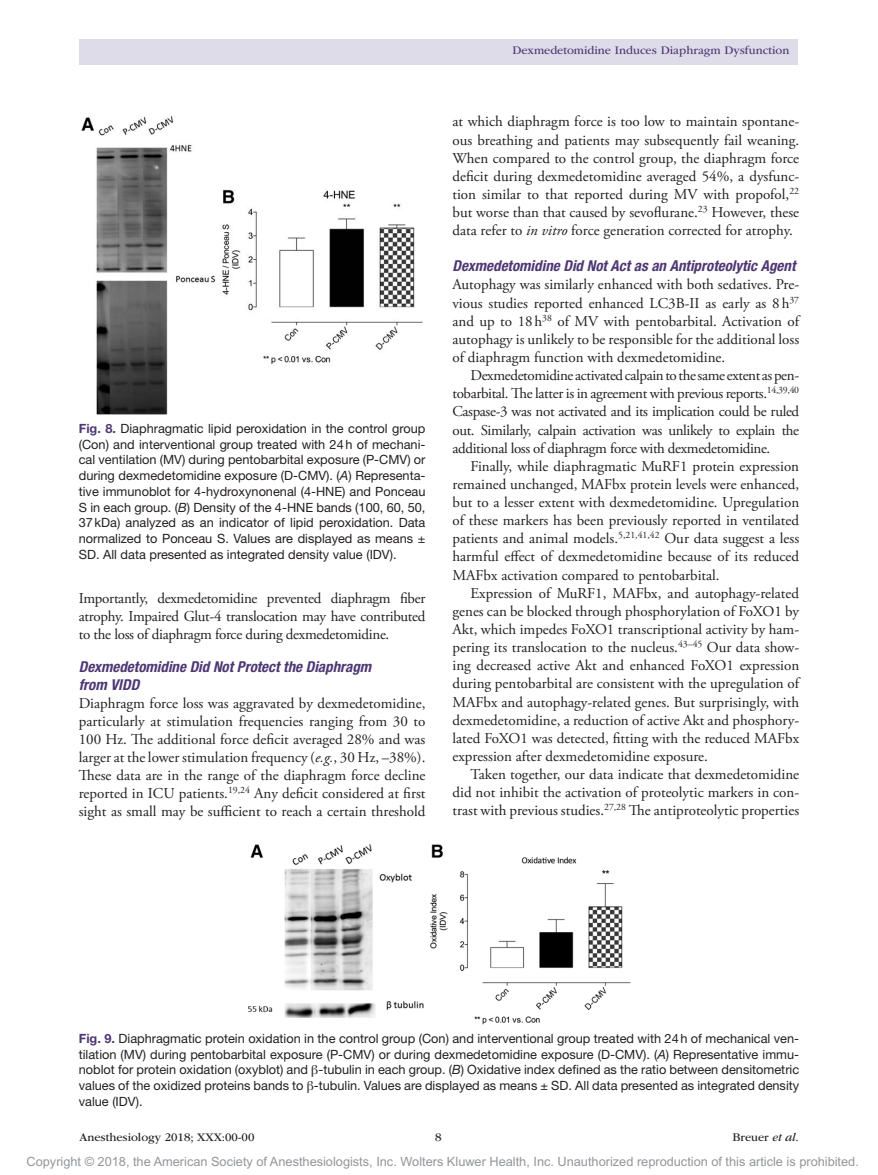
<style>
.page{position:relative;width:878px;height:1175px;background:#fff}
.page>*{position:absolute;margin:0;border:0;box-sizing:border-box;transform-origin:0 0}
.t1{font:15px/18.1px "Adobe Garamond Pro";color:#231f20;text-align:justify}
.t2{font:italic 700 condensed 15px/18px "Helvetica Neue LT Std";color:#4e3773}
.t3{font:12.75px/15.8px "Helvetica Neue LT Std";color:#231f20;text-align:justify}
.t4{font:12.75px "Arial MT Std";color:#939598}
.t5{font:12px "ITC Garamond Std";color:#4e3773}
.t6{font:12px "ITC Garamond Std";color:#231f20}
.s1{font-weight:700;color:#4e3773}
.s2{font-style:italic}
.s3{font-family:"Gandhari Unicode"}
</style>
<div class="page">
<div style="left:79px;top:39px;width:718px;height:25px;background:#dfdce9"></div>
<img style="left:248px;top:844px;width:383px;height:180px">
<img style="left:82px;top:116px;width:340px;height:299px">
<p class="t3" style="left:79px;top:420px;width:348px"><span class="s1">Fig. 8.</span> Diaphragmatic lipid peroxidation in the control group (Con) and interventional group treated with 24h of mechani&shy;cal ventilation (MV) during pentobarbital exposure (P-CMV) or during dexmedetomidine exposure (D-CMV). (<span class="s2">A</span>) Representa&shy;tive immunoblot for 4-hydroxynonenal (4-HNE) and Ponceau S in each group. (<span class="s2">B</span>) Density of the 4-HNE bands (100, 60, 50, 37kDa) analyzed as an indicator of lipid peroxidation. Data normalized to Ponceau S. Values are displayed as means ± SD. All data presented as integrated density value (IDV).</p>
<p class="t1" style="left:79px;top:589px;width:348px">Importantly, dexmedetomidine prevented diaphragm fiber atrophy. Impaired Glut-4 translocation may have contributed to the loss of diaphragm force during dexmedetomidine.</p>
<p class="t2" style="left:79px;top:657px;width:294px">Dexmedetomidine Did Not Protect the Diaphragm from VIDD</p>
<p class="t1" style="left:79px;top:694px;width:348px">Diaphragm force loss was aggravated by dexmedetomidine, particularly at stimulation frequencies ranging from 30 to 100 Hz. The additional force deficit averaged 28% and was larger at the lower stimulation frequency (<span class="s2">e.g.</span>, 30 Hz, –38%).<br>These data are in the range of the diaphragm force decline reported in ICU patients.<sup>19,24</sup> Any deficit considered at first sight as small may be sufficient to reach a certain threshold</p>
<p class="t5" style="left:512px;top:44px;width:278px">Dexmedetomidine Induces Diaphragm Dysfunction</p>
<p class="t1" style="left:452px;top:113px;width:348px">at which diaphragm force is too low to maintain spontane&shy;ous breathing and patients may subsequently fail weaning.<br>When compared to the control group, the diaphragm force deficit during dexmedetomidine averaged 54%, a dysfunc&shy;tion similar to that reported during MV with propofol,<sup>22 </sup>but worse than that caused by sevoflurane.<sup>23</sup> However, these data refer to <span class="s2">in vitro</span> force generation corrected for atrophy.</p>
<p class="t2" style="left:452px;top:257px;width:344px">Dexmedetomidine Did Not Act as an Antiproteolytic Agent</p>
<p class="t1" style="left:452px;top:276px;width:348px">Autophagy was similarly enhanced with both sedatives. Pre&shy;vious studies reported enhanced LC3B-II as early as 8h<sup>37 </sup>and up to 18h<sup>38</sup> of MV with pentobarbital. Activation of autophagy is unlikely to be responsible for the additional loss of diaphragm function with dexmedetomidine.</p>
<p class="t1" style="left:452px;top:367px;width:348px;text-indent:18px">Dexmedetomidine activated calpain to the same extent as pen&shy;tobarbital. The latter is in agreement with previous reports.<sup>14,39,40<br></sup>Caspase-3 was not activated and its implication could be ruled out. Similarly, calpain activation was unlikely to explain the additional loss of diaphragm force with dexmedetomidine.</p>
<p class="t1" style="left:452px;top:457px;width:348px;text-indent:18px">Finally, while diaphragmatic MuRF1 protein expression remained unchanged, MAFbx protein levels were enhanced, but to a lesser extent with dexmedetomidine. Upregulation of these markers has been previously reported in ventilated patients and animal models.<sup>5,21,41,42</sup> Our data suggest a less harmful effect of dexmedetomidine because of its reduced MAFbx activation compared to pentobarbital.</p>
<p class="t1" style="left:452px;top:584px;width:348px;text-indent:18px">Expression of MuRF1, MAFbx, and autophagy-related genes can be blocked through phosphorylation of FoXO1 by Akt, which impedes FoXO1 transcriptional activity by ham&shy;pering its translocation to the nucleus.<sup>43–45</sup> Our data show&shy;ing decreased active Akt and enhanced FoXO1 expression during pentobarbital are consistent with the upregulation of MAFbx and autophagy-related genes. But surprisingly, with dexmedetomidine, a reduction of active Akt and phosphory&shy;lated FoXO1 was detected, fitting with the reduced MAFbx expression after dexmedetomidine exposure.</p>
<p class="t1" style="left:452px;top:765px;width:348px;text-indent:18px">Taken together, our data indicate that dexmedetomidine did not inhibit the activation of proteolytic markers in con&shy;trast with previous studies.<sup>27,28</sup> The antiproteolytic properties</p>
<p class="t3" style="left:79px;top:1030px;width:722px"><span class="s1">Fig. 9.</span> Diaphragmatic protein oxidation in the control group (Con) and interventional group treated with 24h of mechanical ven&shy;tilation (MV) during pentobarbital exposure (P-CMV) or during dexmedetomidine exposure (D-CMV). (<span class="s2">A</span>) Representative immu&shy;noblot for protein oxidation (oxyblot) and <span class="s3">β</span>-tubulin in each group. (<span class="s2">B</span>) Oxidative index defined as the ratio between densitometric values of the oxidized proteins bands to <span class="s3">β</span>-tubulin. Values are displayed as means ± SD. All data presented as integrated density value (IDV).</p>
<p class="t6" style="left:80px;top:1130px;width:176px">Anesthesiology 2018; XXX:00-00</p>
<p class="t6" style="left:435px;top:1130px;width:8px">8</p>
<p class="t6" style="left:732px;top:1130px;width:68px">Breuer <span class="s2">et al</span>.</p>
<p class="t4" style="left:27px;top:1154px;width:833px">Copyright © 2018, the American Society of Anesthesiologists, Inc. Wolters Kluwer Health, Inc. Unauthorized reproduction of this article is prohibited.</p>
</div>
